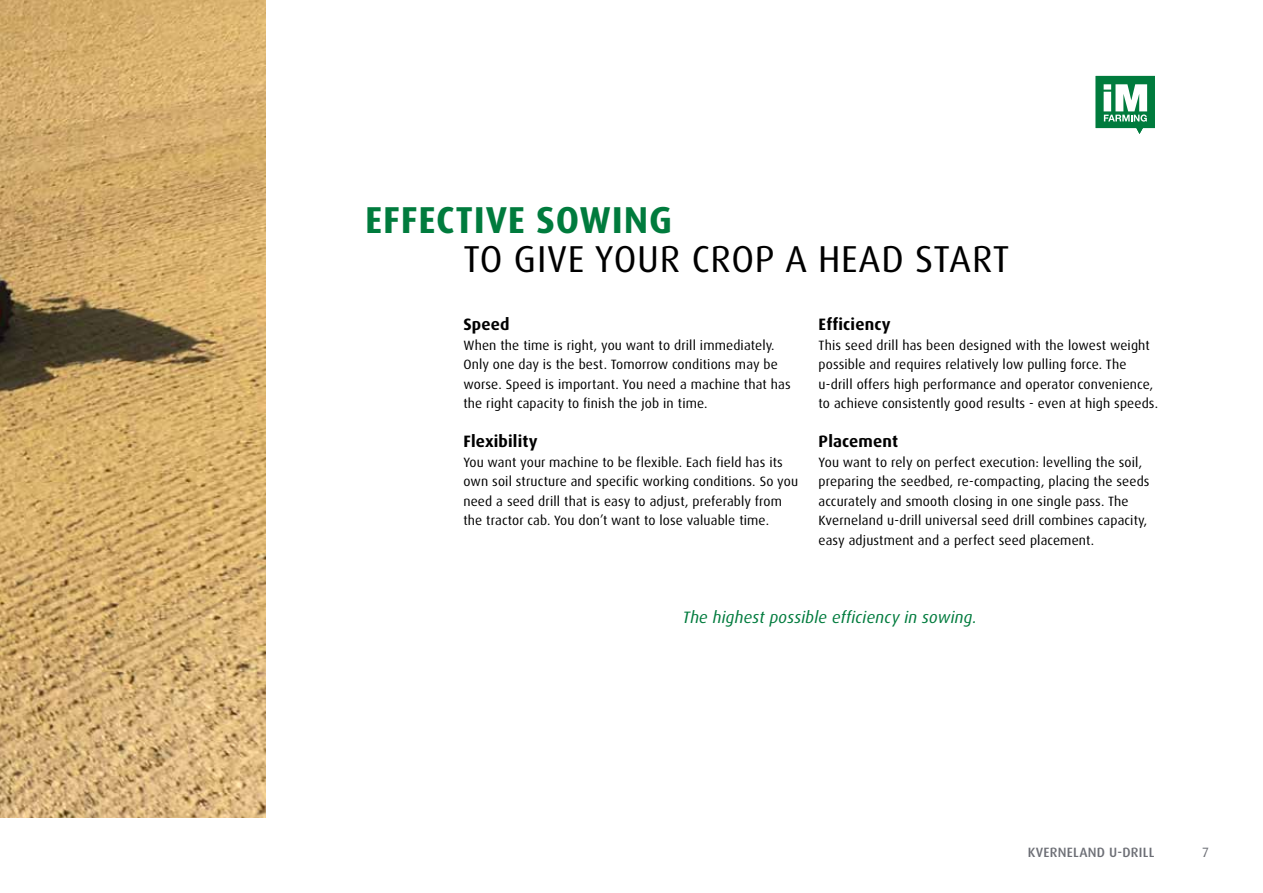
<style>
.page{position:relative;width:1263px;height:893px;background:#fff}
.page>*{position:absolute;margin:0;border:0;box-sizing:border-box;transform-origin:0 0}
.t1{font:37.5px "Dax Pro";letter-spacing:.02em;color:#000}
.t2{font:700 37.5px "Dax Pro";letter-spacing:.02em;color:#007b3d}
.t3{font:italic 16.5px "Dax Pro";letter-spacing:.01em;color:#007b3d}
.t4{font:700 16.5px "Dax Pro";letter-spacing:.01em;color:#000}
.t5{font:13.5px/19.5px "Dax Pro";letter-spacing:.01em;color:#000}
.t6{font:500 13.5px "Dax Pro";letter-spacing:.02em;color:#6d6f76}
.t7{font:13.5px "Dax Pro";color:#6d6f76}
</style>
<div class="page">
<img style="left:0;top:0;width:266px;height:818px">
<svg style="left:1096px;top:76px;width:59px;height:58px"></svg>
<h1 class="t2" style="left:365px;top:195px;width:308px">EFFECTIVE SOWING</h1>
<h1 class="t1" style="left:464px;top:234px;width:547px">TO GIVE YOUR CROP A HEAD START</h1>
<p class="t4" style="left:463px;top:314px;width:48px">Speed</p>
<p class="t5" style="left:463px;top:335px;width:329px">When the time is right, you want to drill immediately.<br>Only one day is the best. Tomorrow conditions may be worse. Speed is important. You need a machine that has the right capacity to finish the job in time.</p>
<p class="t4" style="left:463px;top:431px;width:76px">Flexibility</p>
<p class="t5" style="left:463px;top:452px;width:336px">You want your machine to be flexible. Each field has its own soil structure and specific working conditions. So you need a seed drill that is easy to adjust, preferably from the tractor cab. You don’t want to lose valuable time.</p>
<p class="t4" style="left:818px;top:314px;width:74px">Efficiency</p>
<p class="t5" style="left:818px;top:335px;width:341px">This seed drill has been designed with the lowest weight possible and requires relatively low pulling force. The u-drill offers high performance and operator convenience, to achieve consistently good results - even at high speeds.</p>
<p class="t4" style="left:818px;top:431px;width:81px">Placement</p>
<p class="t5" style="left:818px;top:452px;width:332px">You want to rely on perfect execution: levelling the soil, preparing the seedbed, re-compacting, placing the seeds accurately and smooth closing in one single pass. The Kverneland u-drill universal seed drill combines capacity, easy adjustment and a perfect seed placement.</p>
<p class="t3" style="left:683px;top:606px;width:296px">The highest possible efficiency in sowing.</p>
<p class="t6" style="left:1028px;top:843px;width:128px">KVERNELAND U-DRILL</p>
<p class="t7" style="left:1202px;top:843px;width:8px">7</p>
</div>
